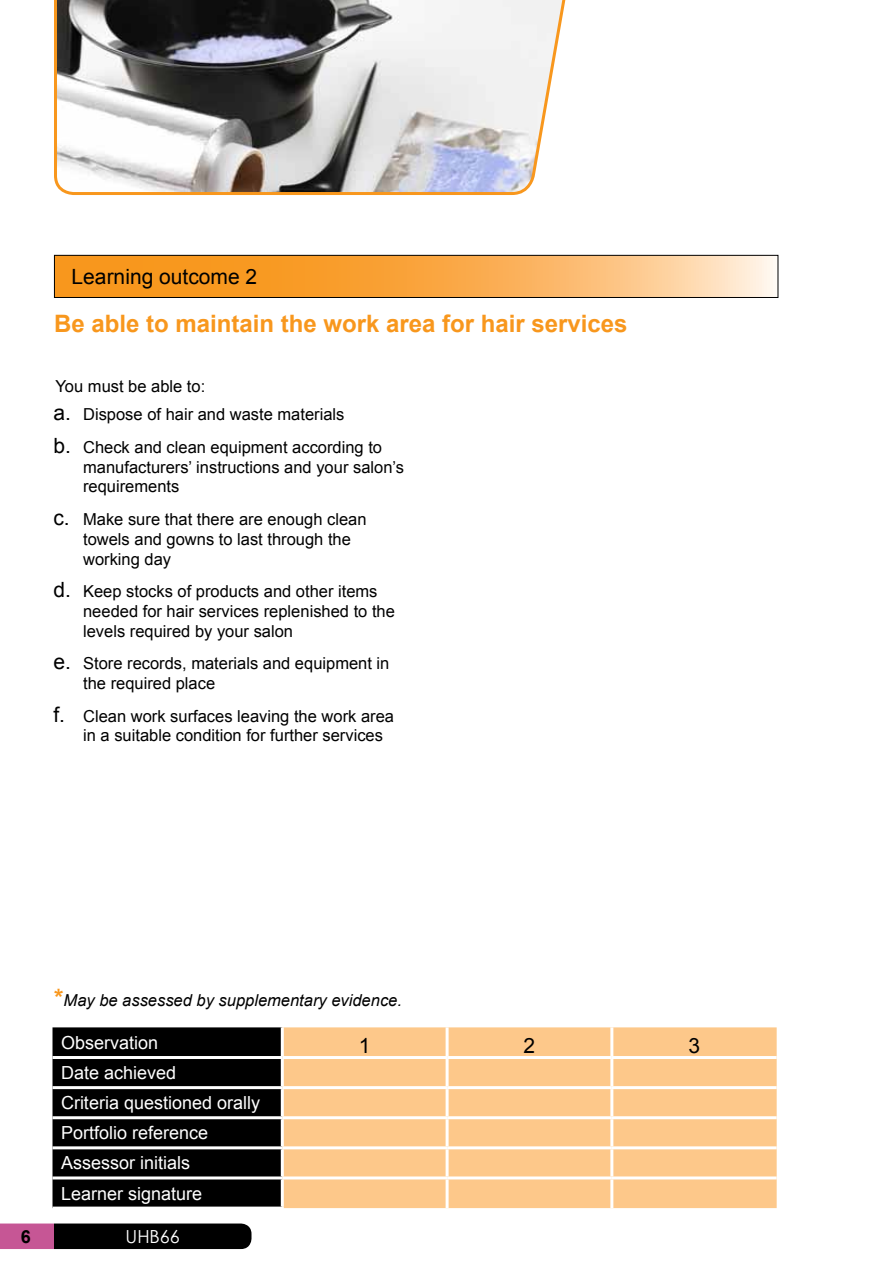
<style>
.page{position:relative;width:893px;height:1263px;background:#fff}
.page>*{position:absolute;margin:0;border:0;box-sizing:border-box;transform-origin:0 0}
.t1{font:700 24px "Arial";color:#f8971d}
.t2{font:21px "Arial";color:#000}
.t3{font:18px/30.2px "Arial";color:#fff}
.t4{font:18px "Century Gothic";color:#fff}
.t5{font:700 18px "Arial";color:#000}
.t6{font:16.5px/19.8px "Arial";color:#000}
.t7{font:italic 16.5px "Arial";color:#000}
.s1{font-size:21px}
.s2{font-weight:700;font-style:normal;font-size:24px;color:#f8971d}
</style>
<div class="page">
<svg style="left:56px;top:257px;width:720px;height:39px;background:#faaf54"></svg>
<div style="left:54px;top:255px;width:724px;height:43px;border:1px solid #000"></div>
<svg style="left:0;top:1223px;width:251px;height:26px;background:#301825"></svg>
<div style="left:52px;top:1027px;width:229px;height:179px;background:#000"></div>
<div style="left:284px;top:1027px;width:493px;height:181px;background:#fdc88a"></div>
<hr style="left:446px;top:1027px;width:3px;height:29px;background:#fff">
<hr style="left:610px;top:1027px;width:3px;height:29px;background:#fff">
<hr style="left:282px;top:1056px;width:165px;height:3px;background:#fff">
<hr style="left:447px;top:1056px;width:165px;height:3px;background:#fff">
<hr style="left:446px;top:1059px;width:3px;height:27px;background:#fff">
<hr style="left:612px;top:1056px;width:165px;height:3px;background:#fff">
<hr style="left:610px;top:1059px;width:3px;height:27px;background:#fff">
<hr style="left:282px;top:1086px;width:165px;height:3px;background:#fff">
<hr style="left:447px;top:1086px;width:165px;height:3px;background:#fff">
<hr style="left:446px;top:1089px;width:3px;height:27px;background:#fff">
<hr style="left:612px;top:1086px;width:165px;height:3px;background:#fff">
<hr style="left:610px;top:1089px;width:3px;height:27px;background:#fff">
<hr style="left:52px;top:1116px;width:230px;height:3px;background:#fff">
<hr style="left:282px;top:1116px;width:165px;height:3px;background:#fff">
<hr style="left:447px;top:1116px;width:165px;height:3px;background:#fff">
<hr style="left:446px;top:1119px;width:3px;height:27px;background:#fff">
<hr style="left:612px;top:1116px;width:165px;height:3px;background:#fff">
<hr style="left:610px;top:1119px;width:3px;height:27px;background:#fff">
<hr style="left:52px;top:1146px;width:230px;height:3px;background:#fff">
<hr style="left:282px;top:1146px;width:165px;height:3px;background:#fff">
<hr style="left:447px;top:1146px;width:165px;height:3px;background:#fff">
<hr style="left:446px;top:1149px;width:3px;height:27px;background:#fff">
<hr style="left:612px;top:1146px;width:165px;height:3px;background:#fff">
<hr style="left:610px;top:1149px;width:3px;height:27px;background:#fff">
<hr style="left:52px;top:1176px;width:230px;height:3px;background:#fff">
<hr style="left:282px;top:1176px;width:165px;height:3px;background:#fff">
<hr style="left:447px;top:1176px;width:165px;height:3px;background:#fff">
<hr style="left:446px;top:1179px;width:3px;height:29px;background:#fff">
<hr style="left:612px;top:1176px;width:165px;height:3px;background:#fff">
<hr style="left:610px;top:1179px;width:3px;height:29px;background:#fff">
<hr style="left:52px;top:1056px;width:230px;height:3px;background:#fff">
<hr style="left:52px;top:1086px;width:230px;height:3px;background:#fff">
<svg style="left:54px;top:0;width:512px;height:195px"></svg>
<p class="t2" style="left:72px;top:263px;width:187px">Learning outcome 2</p>
<h1 class="t1" style="left:54px;top:308px;width:575px">Be able to maintain the work area for hair services</h1>
<p class="t6" style="left:56px;top:376px;width:151px">You must be able to:</p>
<p class="t6" style="left:53px;top:398px;width:330px;line-height:32.5px"><span class="s1">a.</span> Dispose of hair and waste materials<br><span class="s1">b.</span> Check and clean equipment according to</p>
<p class="t6" style="left:83px;top:457px;width:322px">manufacturers’ instructions and your salon’s requirements</p>
<p class="t6" style="left:83px;top:509px;width:285px;text-indent:-30px"><span class="s1">c.</span> Make sure that there are enough clean towels and gowns to last through the working day</p>
<p class="t6" style="left:83px;top:582px;width:313px;text-indent:-30px"><span class="s1">d.</span> Keep stocks of products and other items needed for hair services replenished to the levels required by your salon</p>
<p class="t6" style="left:83px;top:654px;width:308px;text-indent:-30px"><span class="s1">e.</span> Store records, materials and equipment in the required place</p>
<p class="t6" style="left:83px;top:706px;width:312px;text-indent:-30px"><span class="s1">f.</span> Clean work surfaces leaving the work area in a suitable condition for further services</p>
<p class="t7" style="left:54px;top:990px;width:349px"><span class="s2">*</span>May be assessed by supplementary evidence.</p>
<p class="t3" style="left:61px;top:1028px;width:99px">Observation</p>
<p class="t2" style="left:359px;top:1032px;width:13px">1</p>
<p class="t2" style="left:524px;top:1032px;width:13px">2</p>
<p class="t2" style="left:688px;top:1032px;width:13px">3</p>
<p class="t3" style="left:61px;top:1058px;width:201px">Date achieved<br>Criteria questioned orally<br>Portfolio reference<br>Assessor initials<br>Learner signature</p>
<p class="t5" style="left:21px;top:1225px;width:12px">6</p>
<p class="t4" style="left:126px;top:1223px;width:56px">UHB66</p>
</div>
